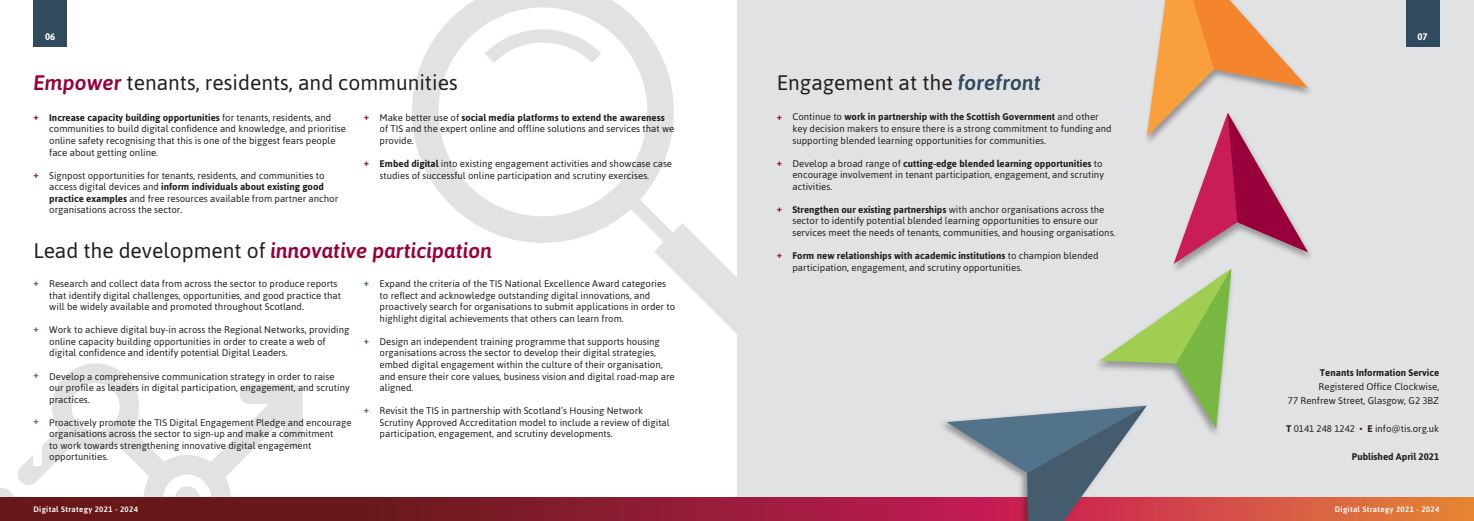
<style>
.page{position:relative;width:1474px;height:521px;background:#fff}
.page>*{position:absolute;margin:0;border:0;box-sizing:border-box;transform-origin:0 0}
.t1{font:21px "Asap";color:#231f20}
.t2{font:italic 500 21px "Asap";color:#97003b}
.t3{font:9.62px/11.5px "Asap";color:#231f20}
.t4{font:700 9.62px "Asap";color:#231f20}
.t5{font:700 9.62px "Asap";color:#97003b}
.t6{font:700 9.62px "Asap";color:#40637d}
.t7{font:700 9.62px "Asap";color:#fff}
.t8{font:500 7.88px "Asap";letter-spacing:.04em;color:#fff}
.s1{font-weight:500;font-style:italic;color:#97003b}
.s2{font-weight:700}
.s3{font-weight:400;font-style:normal;color:#231f20}
.s4{font-weight:500;font-style:italic;color:#304a5e}
.s5{color:#97003b}
</style>
<div class="page">
<svg style="left:0;top:488px;width:14px;height:9px"></svg>
<svg style="left:18px;top:363px;width:285px;height:134px"></svg>
<svg style="left:412px;top:0;width:325px;height:334px"></svg>
<svg style="left:484px;top:21px;width:117px;height:42px"></svg>
<div style="left:33px;top:0;width:34px;height:47px;background:#304a5e"></div>
<div style="left:33px;top:276px;width:9px;height:189px;background:#fff"></div>
<div style="left:737px;top:0;width:736px;height:521px;background:#e1e2e4"></div>
<div style="left:1405px;top:0;width:34px;height:46px;background:#304a5e"></div>
<svg style="left:0;top:497px;width:1473px;height:24px;background:#8e272c"></svg>
<div style="left:937px;top:403px;width:210px;height:118px;background:#231f20;opacity:.4"></div>
<svg style="left:946px;top:0;width:361px;height:521px"></svg>
<p class="t7" style="left:45px;top:31px;width:12px">06</p>
<p class="t1" style="left:33px;top:68px;width:426px"><span class="s1">Empower</span> tenants, residents, and communities</p>
<p class="t3" style="left:49px;top:111px;width:298px;text-indent:-16px"><span class="s2">• Increase capacity building opportunities</span> for tenants, residents, and communities to build digital confidence and knowledge, and prioritise online safety recognising that this is one of the biggest fears people face about getting online.</p>
<p class="t3" style="left:49px;top:169px;width:290px;text-indent:-16px">• Signpost opportunities for tenants, residents, and communities to access digital devices and <span class="s2">inform individuals about existing good practice examples</span> and free resources available from partner anchor organisations across the sector.</p>
<p class="t5" style="left:33px;top:110px;width:7px">+</p>
<p class="t5" style="left:33px;top:168px;width:7px">+</p>
<p class="t3" style="left:379px;top:111px;width:296px">Make better use of <span class="s2">social media platforms to extend the awareness </span>of TIS and the expert online and offline solutions and services that we provide.</p>
<p class="t3" style="left:379px;top:158px;width:294px;text-indent:-16px"><span class="s2">• Embed digital</span> into existing engagement activities and showcase case studies of successful online participation and scrutiny exercises.</p>
<p class="t5" style="left:364px;top:110px;width:7px">+</p>
<p class="t5" style="left:364px;top:157px;width:7px">+</p>
<p class="t2" style="left:33px;top:237px;width:460px"><span class="s3">Lead the development of</span> innovative participation</p>
<p class="t3" style="left:49px;top:278px;width:293px;text-indent:-16px">• Research and collect data from across the sector to produce reports that identify digital challenges, opportunities, and good practice that will be widely available and promoted throughout Scotland.</p>
<p class="t3" style="left:49px;top:324px;width:302px;text-indent:-16px">• Work to achieve digital buy-in across the Regional Networks, providing online capacity building opportunities in order to create a web of digital confidence and identify potential Digital Leaders.</p>
<p class="t3" style="left:49px;top:370px;width:302px;text-indent:-16px">• Develop a comprehensive communication strategy in order to raise our profile as leaders in digital participation, engagement, and scrutiny practices.</p>
<p class="t3" style="left:49px;top:416px;width:304px;text-indent:-16px">• Proactively promote the TIS Digital Engagement Pledge and encourage organisations across the sector to sign-up and make a commitment<br>to work towards strengthening innovative digital engagement opportunities.</p>
<p class="t6" style="left:33px;top:276px;width:7px">+</p>
<p class="t6" style="left:33px;top:322px;width:7px">+</p>
<p class="t6" style="left:33px;top:368px;width:7px">+</p>
<p class="t6" style="left:33px;top:415px;width:7px">+</p>
<p class="t3" style="left:379px;top:278px;width:297px;text-indent:-16px">• Expand the criteria of the TIS National Excellence Award categories to reflect and acknowledge outstanding digital innovations, and proactively search for organisations to submit applications in order to highlight digital achievements that others can learn from.</p>
<p class="t3" style="left:379px;top:335px;width:297px;text-indent:-16px">• Design an independent training programme that supports housing organisations across the sector to develop their digital strategies, embed digital engagement within the culture of their organisation, and ensure their core values, business vision and digital road-map are aligned.</p>
<p class="t3" style="left:379px;top:405px;width:292px;text-indent:-16px">• Revisit the TIS in partnership with Scotland’s Housing Network<br>Scrutiny Approved Accreditation model to include a review of digital participation, engagement, and scrutiny developments.</p>
<p class="t6" style="left:364px;top:276px;width:7px">+</p>
<p class="t6" style="left:364px;top:334px;width:7px">+</p>
<p class="t6" style="left:364px;top:403px;width:7px">+</p>
<p class="t1" style="left:776px;top:68px;width:266px">Engagement at the <span class="s4">forefront</span></p>
<p class="t3" style="left:792px;top:111px;width:321px;text-indent:-16px">• Continue to <span class="s2">work in partnership with the Scottish Government</span> and other key decision makers to ensure there is a strong commitment to funding and supporting blended learning opportunities for communities.</p>
<p class="t3" style="left:792px;top:157px;width:313px;text-indent:-16px">• Develop a broad range of <span class="s2">cutting-edge blended learning opportunities</span> to encourage involvement in tenant participation, engagement, and scrutiny activities.</p>
<p class="t3" style="left:792px;top:203px;width:324px;text-indent:-16px"><span class="s2">• Strengthen our existing partnerships</span> with anchor organisations across the sector to identify potential blended learning opportunities to ensure our services meet the needs of tenants, communities, and housing organisations.</p>
<p class="t3" style="left:792px;top:250px;width:307px;text-indent:-16px"><span class="s2">• Form new relationships with academic institutions</span> to champion blended participation, engagement, and scrutiny opportunities.</p>
<p class="t5" style="left:776px;top:110px;width:7px">+</p>
<p class="t5" style="left:776px;top:156px;width:7px">+</p>
<p class="t5" style="left:776px;top:202px;width:7px">+</p>
<p class="t5" style="left:776px;top:248px;width:7px">+</p>
<p class="t7" style="left:1417px;top:30px;width:12px">07</p>
<p class="t4" style="left:1319px;top:366px;width:121px">Tenants Information Service</p>
<p class="t3" style="left:1318px;top:380px;width:122px">Registered Office Clockwise,</p>
<p class="t3" style="left:1287px;top:394px;width:153px">77 Renfrew Street, Glasgow, G2 3BZ</p>
<p class="t3" style="left:1286px;top:422px;width:155px"><span class="s2">T</span> 0141 248 1242 <span class="s5">•</span> <span class="s2">E</span> info@tis.org.uk</p>
<p class="t4" style="left:1351px;top:450px;width:89px">Published April 2021</p>
<p class="t8" style="left:33px;top:504px;width:106px">Digital Strategy 2021 - 2024</p>
<p class="t8" style="left:1334px;top:504px;width:106px">Digital Strategy 2021 - 2024</p>
</div>
